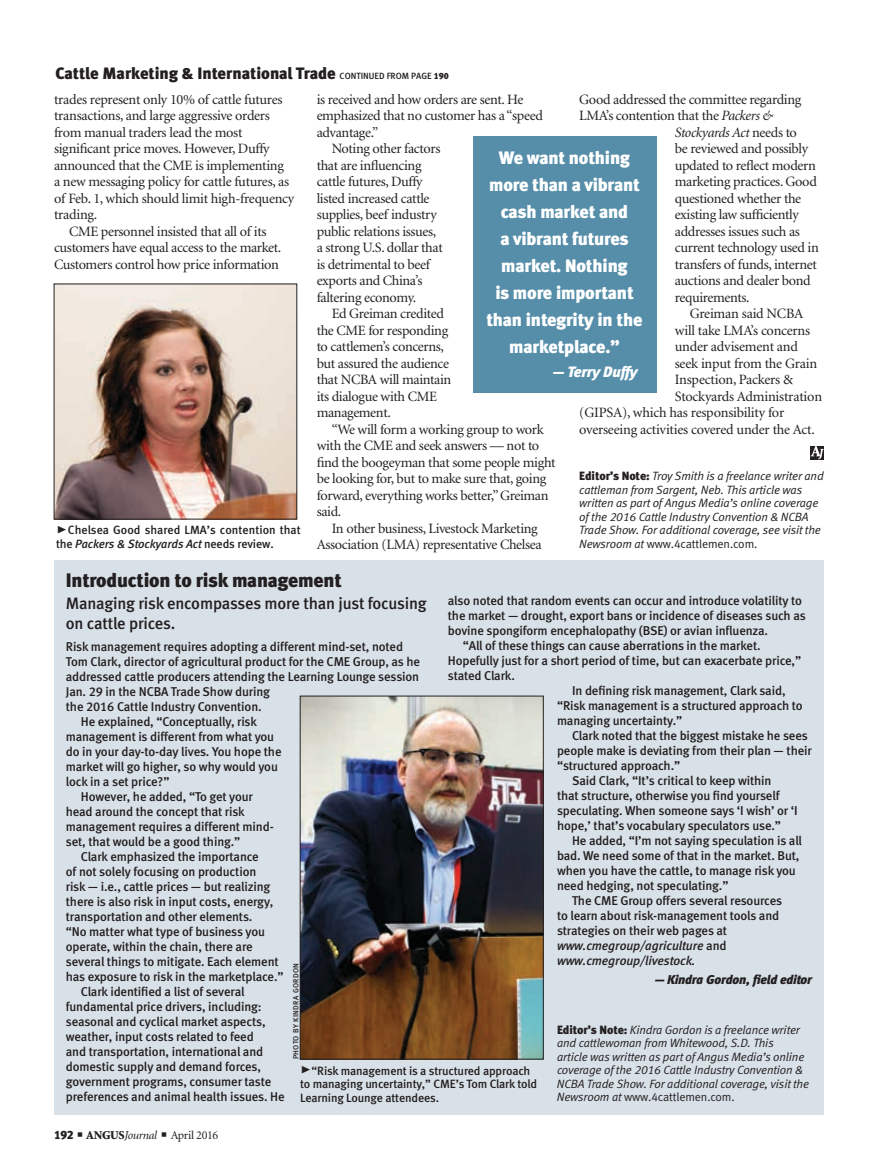
<style>
.page{position:relative;width:878px;height:1168px;background:#fff}
.page>*{position:absolute;margin:0;border:0;box-sizing:border-box;transform-origin:0 0}
.sidebar_headline{font:19.5px "Meta Black LF";letter-spacing:-.01em;color:#231f20}
.reverse_pull_quote{font:18px/27px "Meta Black LF";letter-spacing:-.01em;color:#fff;text-align:center}
.deck{font:16.5px/19.5px "Meta Medium LF";letter-spacing:-.01em;color:#231f20}
.t1{font:16.5px "Meta Black LF";color:#231f20}
.reverse_pull_quote-2{font:italic 15px "Meta Black LF";letter-spacing:-.015em;color:#fff}
.body_text{font:14.25px/16.5px "Minion";letter-spacing:-.025em;color:#231f20}
.body_text-2{font:italic 14.25px "Minion";letter-spacing:-.025em;color:#231f20}
.sidebar_text{font:12.75px/15px "Meta Medium LF";letter-spacing:-.01em;color:#231f20}
.deck-2{font:12.75px/15px "Meta Medium LF";letter-spacing:-.01em;color:#231f20}
.sidebar_byline{font:italic 12.75px "Meta Black LF";letter-spacing:-.01em;color:#231f20}
.editor_s_note{font:italic 12px/13.5px "Meta Normal LF";letter-spacing:-.01em;color:#231f20}
.cutlines{font:12px/13.5px "Meta Medium LF";letter-spacing:-.01em;color:#231f20}
.t2{font:12px "Minion";letter-spacing:-.025em;color:#231f20}
.photo_credit{font:7.5px "Meta Medium LF";letter-spacing:.05em;color:#231f20}
.s1{font-family:"Meta Medium LF";font-size:9px}
.s2{font-size:9px}
.s3{font-family:"Meta Black Caps Expert";font-size:21px}
.s4{font-style:italic}
.s5{font-style:normal}
.s6{font-family:"Meta Black LF";font-style:normal}
.s7{font-family:"Meta Black LF"}
.s8{font-weight:900}
</style>
<div class="page">
<div style="left:54px;top:560px;width:769px;height:554px;background:#d9e1e8"></div>
<img style="left:302px;top:698px;width:239px;height:359px">
<div style="left:300px;top:696px;width:243px;height:363px;border:1px solid #231f20"></div>
<img style="left:56px;top:286px;width:239px;height:231px">
<div style="left:473px;top:136px;width:183px;height:257px;background:#568ea9"></div>
<svg style="left:810px;top:446px;width:14px;height:13px"></svg>
<p class="t1" style="left:56px;top:63px;width:395px">Cattle Marketing &amp; International Trade <span class="s1">CONTINUED FROM PAGE</span> <span class="s2">190</span></p>
<p class="body_text" style="left:54px;top:91px;width:242px">trades represent only 10% of cattle futures transactions, and large aggressive orders from manual traders lead the most significant price moves. However, Duffy announced that the CME is implementing<br>a new messaging policy for cattle futures, as of Feb. 1, which should limit high-frequency trading.</p>
<p class="body_text" style="left:54px;top:223px;width:229px;text-align:center">CME personnel insisted that all of its customers have equal access to the market.<br>Customers control how price information</p>
<p class="cutlines" style="left:56px;top:523px;width:246px"><span class="s3">@</span>Chelsea Good shared LMA’s contention that the <span class="s4">Packers &amp; Stockyards Act</span> needs review.</p>
<p class="body_text" style="left:316px;top:91px;width:228px">is received and how orders are sent. He emphasized that no customer has a “speed advantage.”</p>
<p class="body_text" style="left:316px;top:141px;width:128px;text-indent:15px">Noting other factors that are influencing cattle futures, Duffy listed increased cattle supplies, beef industry public relations issues, a strong U.S. dollar that is detrimental to beef exports and China’s faltering economy.</p>
<p class="body_text" style="left:316px;top:306px;width:136px;text-indent:15px">Ed Greiman credited the CME for responding to cattlemen’s concerns, but assured the audience that NCBA will maintain its dialogue with CME management.</p>
<p class="body_text" style="left:316px;top:421px;width:240px;text-indent:15px">“We will form a working group to work with the CME and seek answers — not to find the boogeyman that some people might be looking for, but to make sure that, going forward, everything works better,” Greiman said.</p>
<p class="body_text" style="left:316px;top:520px;width:226px;text-align:right">In other business, Livestock Marketing<br>Association (LMA) representative Chelsea</p>
<p class="body_text" style="left:579px;top:91px;width:223px">Good addressed the committee regarding</p>
<p class="body_text" style="left:579px;top:108px;width:195px">LMA’s contention that the <span class="s4">Packers &amp;</span></p>
<p class="body_text-2" style="left:674px;top:125px;width:124px">Stockyards Act <span class="s5">needs to</span></p>
<p class="body_text" style="left:674px;top:141px;width:135px">be reviewed and possibly</p>
<p class="body_text" style="left:674px;top:157px;width:142px">updated to reflect modern</p>
<p class="body_text" style="left:674px;top:174px;width:144px">marketing practices. Good</p>
<p class="body_text" style="left:674px;top:190px;width:128px">questioned whether the</p>
<p class="body_text" style="left:674px;top:207px;width:125px">existing law sufficiently</p>
<p class="body_text" style="left:674px;top:223px;width:127px">addresses issues such as</p>
<p class="body_text" style="left:674px;top:240px;width:145px">current technology used in</p>
<p class="body_text" style="left:674px;top:256px;width:143px">transfers of funds, internet</p>
<p class="body_text" style="left:674px;top:273px;width:137px">auctions and dealer bond</p>
<p class="body_text" style="left:674px;top:289px;width:76px">requirements.</p>
<p class="body_text" style="left:689px;top:306px;width:115px">Greiman said NCBA</p>
<p class="body_text" style="left:674px;top:322px;width:137px">will take LMA’s concerns</p>
<p class="body_text" style="left:674px;top:339px;width:125px">under advisement and</p>
<p class="body_text" style="left:674px;top:355px;width:144px">seek input from the Grain</p>
<p class="body_text" style="left:674px;top:372px;width:120px">Inspection, Packers &amp;</p>
<p class="body_text" style="left:674px;top:388px;width:149px">Stockyards Administration</p>
<p class="body_text" style="left:579px;top:405px;width:206px">(GIPSA), which has responsibility for</p>
<p class="body_text" style="left:579px;top:421px;width:237px">overseeing activities covered under the Act.</p>
<p class="editor_s_note" style="left:579px;top:469px;width:246px"><span class="s6">Editor’s Note:</span> Troy Smith is a freelance writer and cattleman from Sargent, Neb. This article was written as part of Angus Media’s online coverage of the 2016 Cattle Industry Convention &amp; NCBA Trade Show. For additional coverage, see visit the Newsroom at <span class="s5">www.4cattlemen.com.</span></p>
<p class="reverse_pull_quote" style="left:486px;top:144px;width:158px">We want nothing more than a vibrant cash market and<br>a vibrant futures market. Nothing<br>is more important than integrity in the marketplace.”</p>
<p class="reverse_pull_quote-2" style="left:552px;top:362px;width:86px">— Terry Duffy</p>
<p class="sidebar_headline" style="left:66px;top:568px;width:277px">Introduction to risk management</p>
<p class="deck" style="left:66px;top:593px;width:362px">Managing risk encompasses more than just focusing on cattle prices.</p>
<p class="deck-2" style="left:66px;top:639px;width:355px">Risk management requires adopting a different mind-set, noted Tom Clark, director of agricultural product for the CME Group, as he addressed cattle producers attending the Learning Lounge session Jan. 29 in the NCBA Trade Show during<br>the 2016 Cattle Industry Convention.</p>
<p class="sidebar_text" style="left:66px;top:714px;width:217px;text-indent:15px">He explained, “Conceptually, risk management is different from what you do in your day-to-day lives. You hope the market will go higher, so why would you lock in a set price?”</p>
<p class="sidebar_text" style="left:66px;top:789px;width:209px;text-indent:15px">However, he added, “To get your head around the concept that risk management requires a different mind&shy;set, that would be a good thing.”</p>
<p class="sidebar_text" style="left:66px;top:849px;width:219px;text-indent:15px">Clark emphasized the importance<br>of not solely focusing on production<br>risk — i.e., cattle prices — but realizing there is also risk in input costs, energy, transportation and other elements.<br>“No matter what type of business you operate, within the chain, there are several things to mitigate. Each element has exposure to risk in the marketplace.”</p>
<p class="sidebar_text" style="left:66px;top:984px;width:220px;text-indent:15px">Clark identified a list of several fundamental price drivers, including: seasonal and cyclical market aspects, weather, input costs related to feed<br>and transportation, international and domestic supply and demand forces, government programs, consumer taste preferences and animal health issues. He</p>
<p class="sidebar_text" style="left:448px;top:593px;width:359px">also noted that random events can occur and introduce volatility to the market — drought, export bans or incidence of diseases such as bovine spongiform encephalopathy (BSE) or avian influenza.</p>
<p class="sidebar_text" style="left:448px;top:638px;width:355px;text-indent:15px">“All of these things can cause aberrations in the market.<br>Hopefully just for a short period of time, but can exacerbate price,” stated Clark.</p>
<p class="sidebar_text" style="left:557px;top:683px;width:247px;text-indent:15px">In defining risk management, Clark said, “Risk management is a structured approach to managing uncertainty.”</p>
<p class="sidebar_text" style="left:557px;top:728px;width:256px;text-indent:15px">Clark noted that the biggest mistake he sees people make is deviating from their plan — their “structured approach.”</p>
<p class="sidebar_text" style="left:557px;top:773px;width:242px;text-indent:15px">Said Clark, “It’s critical to keep within<br>that structure, otherwise you find yourself speculating. When someone says ‘I wish’ or ‘I hope,’ that’s vocabulary speculators use.”</p>
<p class="sidebar_text" style="left:557px;top:833px;width:246px;text-indent:15px">He added, “I’m not saying speculation is all bad. We need some of that in the market. But, when you have the cattle, to manage risk you need hedging, not speculating.”</p>
<p class="sidebar_text" style="left:557px;top:893px;width:226px;text-indent:15px">The CME Group offers several resources to learn about risk-management tools and strategies on their web pages at <span class="s4">www.cmegroup/agriculture</span> and <span class="s4">www.cmegroup/livestock.</span></p>
<p class="sidebar_byline" style="left:654px;top:972px;width:159px">— Kindra Gordon, field editor</p>
<p class="editor_s_note" style="left:556px;top:1023px;width:254px"><span class="s6">Editor’s Note:</span> Kindra Gordon is a freelance writer and cattlewoman from Whitewood, S.D. This<br>article was written as part of Angus Media’s online coverage of the 2016 Cattle Industry Convention &amp; NCBA Trade Show. For additional coverage, visit the Newsroom at <span class="s5">www.4cattlemen.com.</span></p>
<p class="photo_credit" style="left:291px;top:1059px;width:98px;rotate:-90deg">PHOTO BY KINDRA GORDON</p>
<p class="cutlines" style="left:300px;top:1063px;width:239px"><span class="s3">@</span>“Risk management is a structured approach to managing uncertainty,” CME’s Tom Clark told<br>Learning Lounge attendees.</p>
<p class="t2" style="left:54px;top:1129px;width:166px"><span class="s7">192</span> ■ <span class="s8">ANGUS</span><span class="s4">Journal</span> ■ April 2016</p>
</div>
